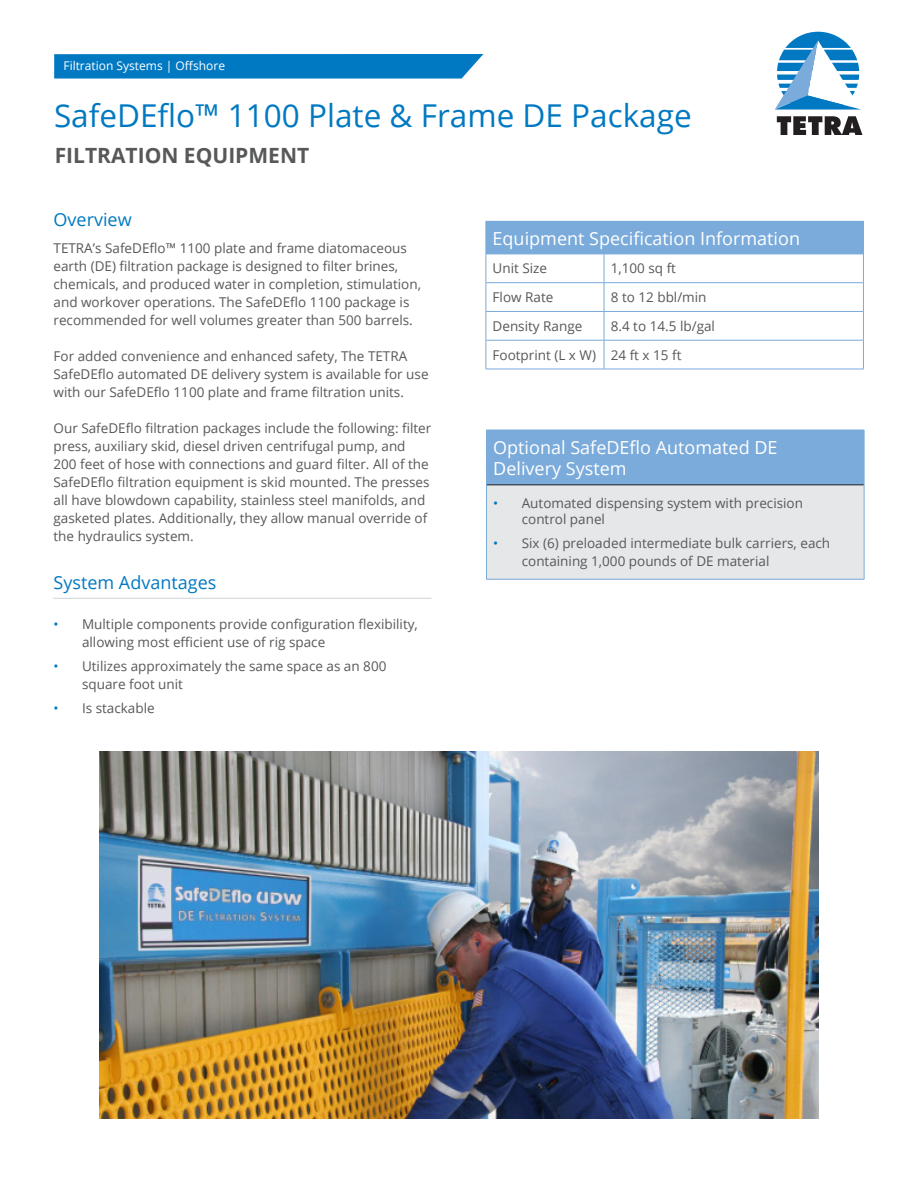
<style>
.page{position:relative;width:918px;height:1188px;background:#fff}
.page>*{position:absolute;margin:0;border:0;box-sizing:border-box;transform-origin:0 0}
.t1{font:31.5px "Open Sans";color:#0079c2}
.t2{font:700 21px "Open Sans";color:#57585a}
.table_titles{font:18px "Open Sans";color:#fff}
.Header1{font:18px "Open Sans";color:#0079c2}
.text_9{font:13.5px/18px "Open Sans";color:#57585a}
.t3{font:12px "Open Sans";color:#fff}
.s1{color:#0079c2}
</style>
<div class="page">
<svg style="left:54px;top:54px;width:429px;height:25px;background:#0b7fc4"></svg>
<svg style="left:777px;top:116px;width:85px;height:19px"></svg>
<svg style="left:775px;top:32px;width:86px;height:78px"></svg>
<hr style="left:54px;top:598px;width:377px;height:1px;background:#d1d2d4">
<div style="left:486px;top:221px;width:377px;height:33px;background:#7aabdb"></div>
<hr style="left:604px;top:221px;width:260px;height:1px;background:#7aabdb">
<hr style="left:863px;top:222px;width:1px;height:32px;background:#7aabdb">
<svg style="left:486px;top:254px;width:378px;height:115px"></svg>
<hr style="left:486px;top:369px;width:118px;height:1px;background:#7aabdb">
<hr style="left:604px;top:369px;width:260px;height:1px;background:#7aabdb">
<div style="left:487px;top:430px;width:377px;height:55px;background:#7aabdb"></div>
<div style="left:487px;top:485px;width:377px;height:94px;background:#e6e7e9"></div>
<hr style="left:487px;top:485px;width:377px;height:1px;background:#231f20">
<hr style="left:486px;top:430px;width:1px;height:55px;background:#7aabdb">
<hr style="left:864px;top:430px;width:1px;height:55px;background:#7aabdb">
<hr style="left:486px;top:485px;width:1px;height:94px;background:#7aabdb">
<hr style="left:864px;top:485px;width:1px;height:94px;background:#7aabdb">
<hr style="left:486px;top:579px;width:378px;height:1px;background:#7aabdb">
<img style="left:99px;top:752px;width:720px;height:367px">
<p class="t3" style="left:63px;top:58px;width:163px">Filtration Systems | Offshore</p>
<h1 class="t1" style="left:54px;top:94px;width:639px">SafeDEflo™ 1100 Plate &amp; Frame DE Package</h1>
<h2 class="t2" style="left:55px;top:141px;width:256px">FILTRATION EQUIPMENT</h2>
<p class="Header1" style="left:54px;top:207px;width:80px">Overview</p>
<p class="text_9" style="left:54px;top:239px;width:369px">TETRA’s SafeDEflo™ 1100 plate and frame diatomaceous earth (DE) filtration package is designed to filter brines, chemicals, and produced water in completion, stimulation, and workover operations. The SafeDEflo 1100 package is</p>
<p class="text_9" style="left:54px;top:311px;width:361px">recommended for well volumes greater than 500 barrels.</p>
<p class="text_9" style="left:54px;top:347px;width:377px">For added convenience and enhanced safety, The TETRA<br>SafeDEflo automated DE delivery system is available for use with our SafeDEflo 1100 plate and frame filtration units.</p>
<p class="text_9" style="left:54px;top:419px;width:379px">Our SafeDEflo filtration packages include the following: filter press, auxiliary skid, diesel driven centrifugal pump, and 200 feet of hose with connections and guard filter. All of the SafeDEflo filtration equipment is skid mounted. The presses all have blowdown capability, stainless steel manifolds, and gasketed plates. Additionally, they allow manual override of the hydraulics system.</p>
<p class="Header1" style="left:54px;top:570px;width:164px">System Advantages</p>
<p class="text_9" style="left:82px;top:615px;width:337px;text-indent:-28px"><span class="s1">•</span> Multiple components provide configuration flexibility, allowing most efficient use of rig space</p>
<p class="text_9" style="left:82px;top:657px;width:306px;text-indent:-28px"><span class="s1">•</span> Utilizes approximately the same space as an 800 square foot unit</p>
<p class="text_9" style="left:54px;top:699px;width:103px"><span class="s1">•</span> Is stackable</p>
<p class="table_titles" style="left:493px;top:226px;width:309px">Equipment Specification Information</p>
<p class="text_9" style="left:493px;top:259px;width:56px">Unit Size</p>
<p class="text_9" style="left:611px;top:259px;width:67px">1,100 sq ft</p>
<p class="text_9" style="left:493px;top:288px;width:62px">Flow Rate</p>
<p class="text_9" style="left:611px;top:288px;width:97px">8 to 12 bbl/min</p>
<p class="text_9" style="left:493px;top:317px;width:91px">Density Range</p>
<p class="text_9" style="left:611px;top:317px;width:106px">8.4 to 14.5 lb/gal</p>
<p class="text_9" style="left:493px;top:346px;width:105px">Footprint (L x W)</p>
<p class="text_9" style="left:611px;top:346px;width:72px">24 ft x 15 ft</p>
<p class="table_titles" style="left:493px;top:435px;width:286px">Optional SafeDEflo Automated DE</p>
<p class="table_titles" style="left:493px;top:456px;width:135px">Delivery System</p>
<p class="text_9" style="left:522px;top:495px;width:283px;line-height:16.2px;text-indent:-28px"><span class="s1">•</span> Automated dispensing system with precision control panel</p>
<p class="text_9" style="left:522px;top:534px;width:310px;text-indent:-28px"><span class="s1">•</span> Six (6) preloaded intermediate bulk carriers, each containing 1,000 pounds of DE material</p>
</div>
